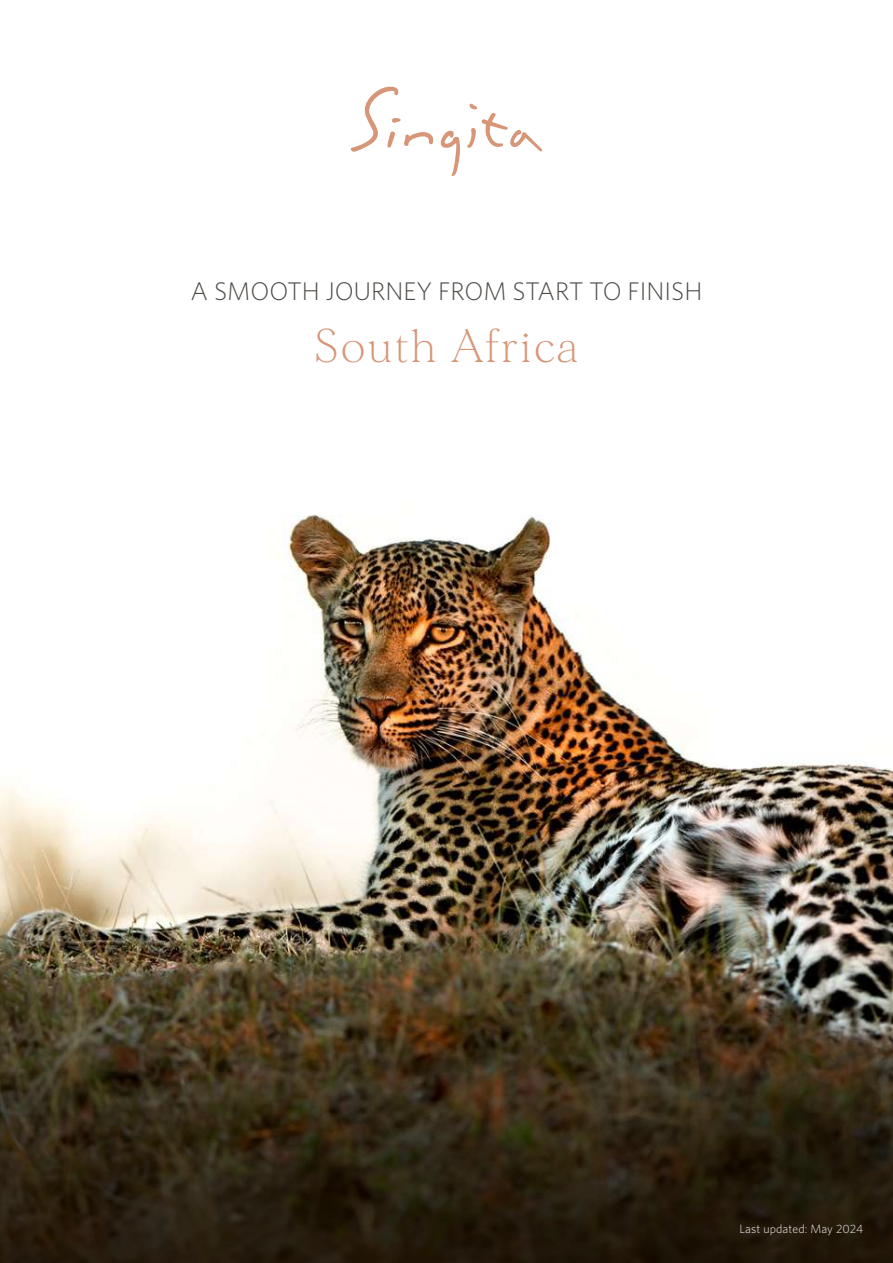
<style>
.page{position:relative;width:893px;height:1263px;background:#fff}
.page>*{position:absolute;margin:0;border:0;box-sizing:border-box;transform-origin:0 0}
.t1{font:200 45px "Morion";letter-spacing:.05em;color:#d69677}
.t2{font:300 25.5px "Whitney";color:#4d4945}
.t3{font:300 12px "Whitney";letter-spacing:.01em;color:#f6f4f0}
</style>
<div class="page">
<img style="left:0;top:514px;width:893px;height:438px">
<svg style="left:0;top:952px;width:893px;height:311px;background:#3a2f1b"></svg>
<svg style="left:350px;top:86px;width:193px;height:90px"></svg>
<p class="t2" style="left:191px;top:274px;width:513px">A SMOOTH JOURNEY FROM START TO FINISH</p>
<h1 class="t1" style="left:314px;top:321px;width:266px">South Africa</h1>
<p class="t3" style="left:739px;top:1221px;width:125px">Last updated: May 2024</p>
</div>
